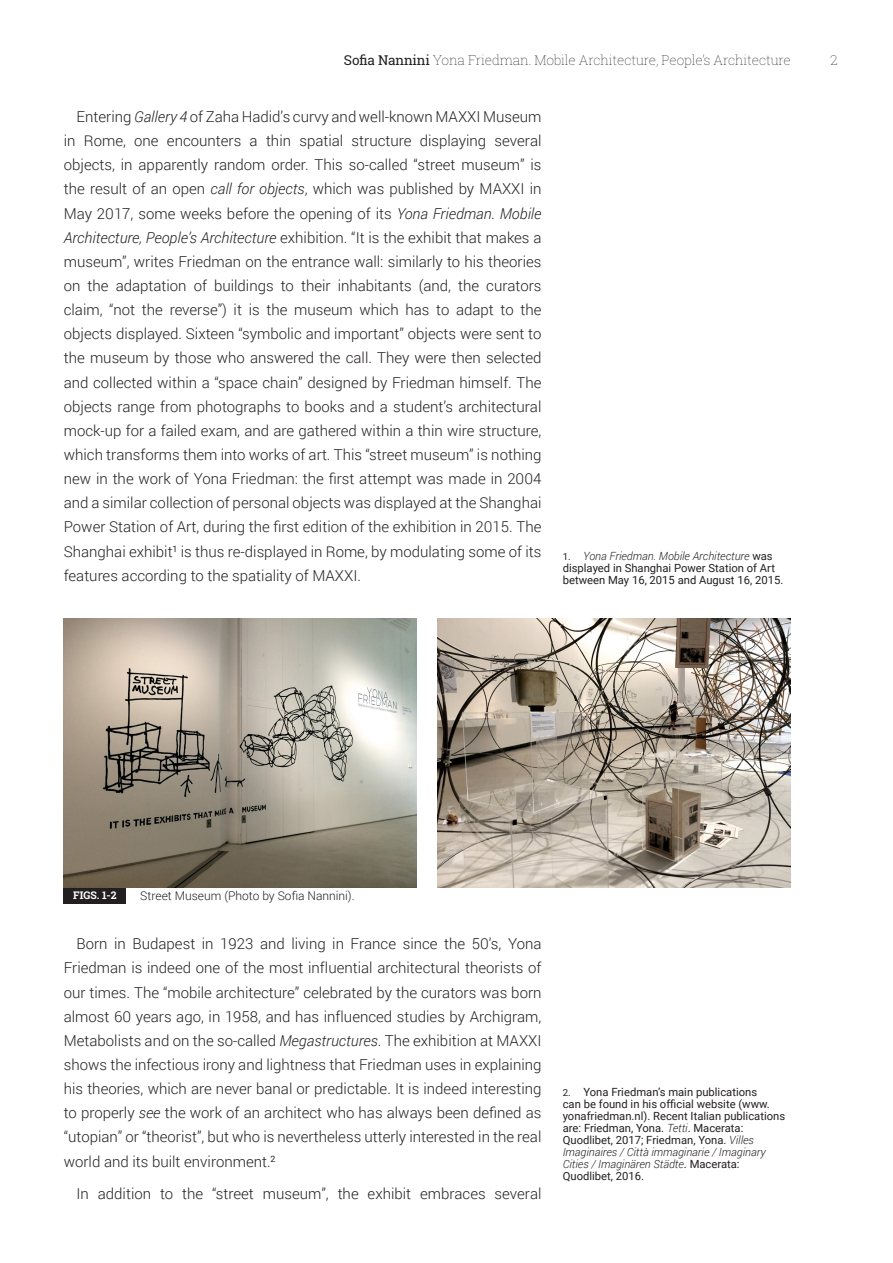
<style>
.page{position:relative;width:893px;height:1263px;background:#fff}
.page>*{position:absolute;margin:0;border:0;box-sizing:border-box;transform-origin:0 0}
.PARAGRAFO_BASE{font:300 15px/24.2px "Roboto";color:#231f20;text-align:justify}
.t1{font:100 13.5px "Roboto Slab";letter-spacing:-.01em;color:#231f20}
.ZZ_DIDA{font:300 12px "Roboto";color:#231f20}
.t2{font:11.25px/12px "Roboto";color:#231f20}
.t3{font:700 10.5px "Roboto Slab";color:#fff}
.s1{font-weight:400}
.s2{font-style:italic}
.s3{font-size:9.6px}
.s4{font-weight:300;font-style:italic}
</style>
<div class="page">
<div style="left:64px;top:887px;width:62px;height:17px;background:#231f20"></div>
<img style="left:64px;top:619px;width:353px;height:268px">
<img style="left:438px;top:619px;width:353px;height:268px">
<p class="t1" style="left:344px;top:51px;width:448px"><span class="s1">Sofia Nannini</span> Yona Friedman. Mobile Architecture, People’s Architecture</p>
<p class="t1" style="left:830px;top:51px;width:9px">2</p>
<p class="PARAGRAFO_BASE" style="left:64px;top:104px;width:479px;text-indent:13px">Entering <span class="s2">Gallery 4</span> of Zaha Hadid’s curvy and well-known MAXXI Museum in Rome, one encounters a thin spatial structure displaying several objects, in apparently random order. This so-called “street museum” is the result of an open <span class="s2">call for objects</span>, which was published by MAXXI in May 2017, some weeks before the opening of its <span class="s2">Yona Friedman. Mobile Architecture, People’s Architecture</span> exhibition. “It is the exhibit that makes a museum”, writes Friedman on the entrance wall: similarly to his theories on the adaptation of buildings to their inhabitants (and, the curators claim, “not the reverse”) it is the museum which has to adapt to the objects displayed. Sixteen “symbolic and important” objects were sent to the museum by those who answered the call. They were then selected and collected within a “space chain” designed by Friedman himself. The objects range from photographs to books and a student’s architectural mock-up for a failed exam, and are gathered within a thin wire structure, which transforms them into works of art. This “street museum” is nothing new in the work of Yona Friedman: the first attempt was made in 2004 and a similar collection of personal objects was displayed at the Shanghai Power Station of Art, during the first edition of the exhibition in 2015. The Shanghai exhibit<sup>1</sup> is thus re-displayed in Rome, by modulating some of its features according to the spatiality of MAXXI.</p>
<p class="t2" style="left:563px;top:549px;width:222px"><span class="s3">1.</span> <span class="s4">Yona Friedman. Mobile Architecture</span> was displayed in Shanghai Power Station of Art between May 16, 2015 and August 16, 2015.</p>
<p class="t3" style="left:73px;top:888px;width:45px">FIGS. 1-2</p>
<p class="ZZ_DIDA" style="left:140px;top:887px;width:216px">Street Museum (Photo by Sofia Nannini).</p>
<p class="PARAGRAFO_BASE" style="left:64px;top:931px;width:479px;text-indent:13px">Born in Budapest in 1923 and living in France since the 50’s, Yona Friedman is indeed one of the most influential architectural theorists of our times. The “mobile architecture” celebrated by the curators was born almost 60 years ago, in 1958, and has influenced studies by Archigram, Metabolists and on the so-called <span class="s2">Megastructures</span>. The exhibition at MAXXI shows the infectious irony and lightness that Friedman uses in explaining his theories, which are never banal or predictable. It is indeed interesting to properly <span class="s2">see</span> the work of an architect who has always been defined as “utopian” or “theorist”, but who is nevertheless utterly interested in the real world and its built environment.<sup>2</sup></p>
<p class="PARAGRAFO_BASE" style="left:77px;top:1181px;width:466px">In addition to the “street museum”, the exhibit embraces several</p>
<p class="t2" style="left:563px;top:1085px;width:224px"><span class="s3">2.</span> Yona Friedman’s main publications<br>can be found in his official website (www. yonafriedman.nl). Recent Italian publications are: Friedman, Yona. <span class="s4">Tetti</span>. Macerata:<br>Quodlibet, 2017; Friedman, Yona. <span class="s4">Villes Imaginaires / Città immaginarie / Imaginary Cities / Imaginären Städte</span>. Macerata:<br>Quodlibet, 2016.</p>
</div>
